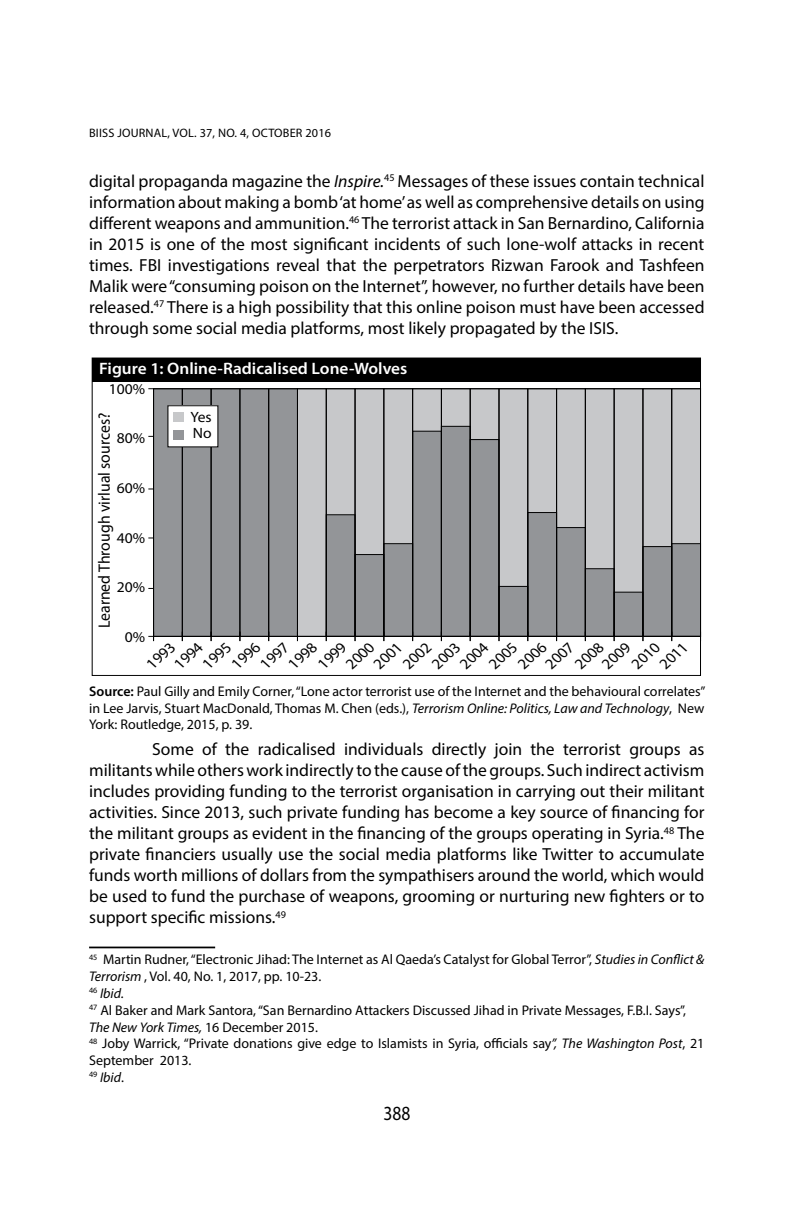
<style>
.page{position:relative;width:794px;height:1206px;background:#fff}
.page>*{position:absolute;margin:0;border:0;box-sizing:border-box;transform-origin:0 0}
.t1{font:20.12px "Myriad Pro";color:#000;scale:.87 1}
.t2{font:17.5px/21px "Myriad Pro";color:#000;text-align:justify}
.t3{font:600 16.62px "Myriad Pro";color:#fff;scale:1.04 1}
.t4{font:16.45px "Myriad Pro";color:#000;scale:.96 1}
.t5{font:15.58px "Myriad Pro";color:#000}
.t6{font:14.88px/16.6px "Myriad Pro";color:#000;scale:1.04 1}
.t7{font:14px/16.8px "Myriad Pro";color:#000;text-align:justify}
.t8{font:12.25px "Myriad Pro";letter-spacing:.015em;color:#000}
.s1{font-style:italic}
.s2{font-weight:600}
</style>
<div class="page">
<div style="left:153px;top:389px;width:547px;height:247px;background:#c7c8ca"></div>
<div style="left:153px;top:389px;width:29px;height:247px;background:#939598"></div>
<div style="left:182px;top:389px;width:29px;height:247px;background:#939598"></div>
<div style="left:211px;top:389px;width:29px;height:247px;background:#939598"></div>
<div style="left:240px;top:389px;width:29px;height:247px;background:#939598"></div>
<div style="left:269px;top:389px;width:28px;height:247px;background:#939598"></div>
<div style="left:355px;top:554px;width:29px;height:82px;background:#939598"></div>
<div style="left:384px;top:543px;width:28px;height:93px;background:#939598"></div>
<div style="left:499px;top:586px;width:29px;height:50px;background:#939598"></div>
<div style="left:528px;top:512px;width:28px;height:124px;background:#939598"></div>
<div style="left:556px;top:527px;width:29px;height:109px;background:#939598"></div>
<div style="left:585px;top:568px;width:29px;height:68px;background:#939598"></div>
<div style="left:614px;top:592px;width:29px;height:44px;background:#939598"></div>
<div style="left:643px;top:546px;width:28px;height:90px;background:#939598"></div>
<div style="left:671px;top:543px;width:29px;height:93px;background:#939598"></div>
<div style="left:412px;top:431px;width:29px;height:205px;background:#939598"></div>
<div style="left:441px;top:426px;width:29px;height:210px;background:#939598"></div>
<div style="left:470px;top:439px;width:29px;height:197px;background:#939598"></div>
<div style="left:326px;top:515px;width:29px;height:121px;background:#939598"></div>
<div style="left:153px;top:388px;width:29px;height:248px;border:1px solid #000"></div>
<div style="left:182px;top:388px;width:29px;height:248px;border:1px solid #000"></div>
<div style="left:211px;top:388px;width:29px;height:248px;border:1px solid #000"></div>
<div style="left:240px;top:388px;width:29px;height:248px;border:1px solid #000"></div>
<div style="left:268px;top:388px;width:30px;height:248px;border:1px solid #000"></div>
<div style="left:297px;top:388px;width:29px;height:248px;border:1px solid #000"></div>
<div style="left:326px;top:388px;width:29px;height:248px;border:1px solid #000"></div>
<div style="left:355px;top:554px;width:29px;height:82px;border:1px solid #000"></div>
<div style="left:355px;top:388px;width:29px;height:248px;border:1px solid #000"></div>
<div style="left:383px;top:543px;width:30px;height:93px;border:1px solid #000"></div>
<div style="left:412px;top:388px;width:29px;height:248px;border:1px solid #000"></div>
<div style="left:441px;top:388px;width:29px;height:248px;border:1px solid #000"></div>
<div style="left:470px;top:388px;width:29px;height:248px;border:1px solid #000"></div>
<div style="left:499px;top:388px;width:29px;height:248px;border:1px solid #000"></div>
<div style="left:499px;top:586px;width:29px;height:50px;border:1px solid #000"></div>
<div style="left:527px;top:388px;width:30px;height:248px;border:1px solid #000"></div>
<div style="left:527px;top:512px;width:30px;height:124px;border:1px solid #000"></div>
<div style="left:556px;top:388px;width:29px;height:248px;border:1px solid #000"></div>
<div style="left:556px;top:527px;width:29px;height:109px;border:1px solid #000"></div>
<div style="left:585px;top:388px;width:29px;height:248px;border:1px solid #000"></div>
<div style="left:585px;top:568px;width:29px;height:68px;border:1px solid #000"></div>
<div style="left:614px;top:388px;width:29px;height:248px;border:1px solid #000"></div>
<div style="left:614px;top:592px;width:29px;height:44px;border:1px solid #000"></div>
<div style="left:642px;top:388px;width:30px;height:248px;border:1px solid #000"></div>
<div style="left:642px;top:546px;width:30px;height:90px;border:1px solid #000"></div>
<div style="left:671px;top:388px;width:29px;height:248px;border:1px solid #000"></div>
<div style="left:671px;top:543px;width:29px;height:93px;border:1px solid #000"></div>
<div style="left:412px;top:431px;width:29px;height:205px;border:1px solid #000"></div>
<div style="left:441px;top:426px;width:29px;height:210px;border:1px solid #000"></div>
<div style="left:470px;top:439px;width:29px;height:197px;border:1px solid #000"></div>
<div style="left:326px;top:514px;width:29px;height:122px;border:1px solid #000"></div>
<div style="left:168px;top:406px;width:50px;height:41px;background:#fff"></div>
<div style="left:174px;top:412px;width:10px;height:10px;background:#c7c8ca"></div>
<div style="left:174px;top:430px;width:10px;height:9px;background:#939598"></div>
<svg style="left:148px;top:631px;width:6px;height:10px"></svg>
<div style="left:92px;top:358px;width:608px;height:23px;background:#000"></div>
<hr style="left:89px;top:946px;width:126px;height:2px;background:#000">
<p class="t8" style="left:89px;top:125px;width:244px">BIISS JOURNAL, VOL. 37, NO. 4, OCTOBER 2016</p>
<p class="t2" style="left:89px;top:170px;width:617px">digital propaganda magazine the <span class="s1">Inspire.</span><sup>45</sup> Messages of these issues contain technical information about making a bomb ‘at home’ as well as comprehensive details on using different weapons and ammunition.<sup>46</sup> The terrorist attack in San Bernardino, California in 2015 is one of the most significant incidents of such lone-wolf attacks in recent times. FBI investigations reveal that the perpetrators Rizwan Farook and Tashfeen Malik were “consuming poison on the Internet”, however, no further details have been released.<sup>47</sup> There is a high possibility that this online poison must have been accessed through some social media platforms, most likely propagated by the ISIS.</p>
<p class="t3" style="left:99px;top:358px;width:298px">Figure 1: Online-Radicalised Lone-Wolves</p>
<p class="t6" style="left:109px;top:380px;width:36px">100%</p>
<p class="t6" style="left:117px;top:430px;width:29px">80%</p>
<p class="t6" style="left:117px;top:479px;width:29px">60%</p>
<p class="t6" style="left:117px;top:529px;width:29px">40%</p>
<p class="t6" style="left:117px;top:579px;width:29px">20%</p>
<p class="t6" style="left:125px;top:628px;width:21px">0%</p>
<p class="t4" style="left:94px;top:628px;width:226px;rotate:-90deg">Learned Through virlual sources?</p>
<p class="t6" style="left:190px;top:408px;width:22px">Yes<br>No</p>
<p class="t5" style="left:170px;top:659px;width:34px;rotate:-42deg">1994</p>
<p class="t5" style="left:199px;top:659px;width:34px;rotate:-42deg">1995</p>
<p class="t5" style="left:228px;top:659px;width:34px;rotate:-42deg">1996</p>
<p class="t5" style="left:256px;top:659px;width:34px;rotate:-42deg">1997</p>
<p class="t5" style="left:284px;top:659px;width:34px;rotate:-42deg">1998</p>
<p class="t5" style="left:314px;top:659px;width:34px;rotate:-42deg">1999</p>
<p class="t5" style="left:456px;top:659px;width:34px;rotate:-42deg">2004</p>
<p class="t5" style="left:485px;top:659px;width:34px;rotate:-42deg">2005</p>
<p class="t5" style="left:514px;top:659px;width:34px;rotate:-42deg">2006</p>
<p class="t5" style="left:598px;top:659px;width:34px;rotate:-42deg">2009</p>
<p class="t5" style="left:628px;top:659px;width:34px;rotate:-42deg">2010</p>
<p class="t5" style="left:342px;top:659px;width:34px;rotate:-42deg">2000</p>
<p class="t5" style="left:541px;top:659px;width:34px;rotate:-42deg">2007</p>
<p class="t5" style="left:571px;top:659px;width:34px;rotate:-42deg">2008</p>
<p class="t5" style="left:370px;top:659px;width:34px;rotate:-42deg">2001</p>
<p class="t5" style="left:399px;top:659px;width:34px;rotate:-42deg">2002</p>
<p class="t5" style="left:428px;top:659px;width:34px;rotate:-42deg">2003</p>
<p class="t5" style="left:143px;top:659px;width:34px;rotate:-42deg">1993</p>
<p class="t5" style="left:656px;top:659px;width:34px;rotate:-42deg">2011</p>
<p class="t7" style="left:89px;top:682px;width:618px"><span class="s2">Source:</span> Paul Gilly and Emily Corner, “Lone actor terrorist use of the Internet and the behavioural correlates” in Lee Jarvis, Stuart MacDonald, Thomas M. Chen (eds.), <span class="s1">Terrorism Online: Politics, Law and Technology</span>, New York: Routledge, 2015, p. 39.</p>
<p class="t2" style="left:89px;top:738px;width:617px;text-indent:63px">Some of the radicalised individuals directly join the terrorist groups as militants while others work indirectly to the cause of the groups. Such indirect activism includes providing funding to the terrorist organisation in carrying out their militant activities. Since 2013, such private funding has become a key source of financing for the militant groups as evident in the financing of the groups operating in Syria. <sup>48</sup> The private financiers usually use the social media platforms like Twitter to accumulate funds worth millions of dollars from the sympathisers around the world, which would be used to fund the purchase of weapons, grooming or nurturing new fighters or to support specific missions.<sup>49</sup></p>
<p class="t7" style="left:89px;top:951px;width:617px;text-align:left"><sup>45</sup> Martin Rudner, “Electronic Jihad: The Internet as Al Qaeda’s Catalyst for Global Terror”, <span class="s1">Studies in Conflict &amp; Terrorism</span> , Vol. 40, No. 1, 2017, pp. 10-23.<br><sup>46</sup> <span class="s1">Ibid.<br></span><sup>47</sup> Al Baker and Mark Santora, “San Bernardino Attackers Discussed Jihad in Private Messages, F.B.I. Says”, <span class="s1">The New York Times,</span> 16 December 2015.<br><sup>48</sup> Joby Warrick, “Private donations give edge to Islamists in Syria, officials say<span class="s1">”, The Washington Post</span>, 21<br>September 2013.<br><sup>49</sup> <span class="s1">Ibid</span>.</p>
<p class="t1" style="left:383px;top:1100px;width:32px">388</p>
</div>
